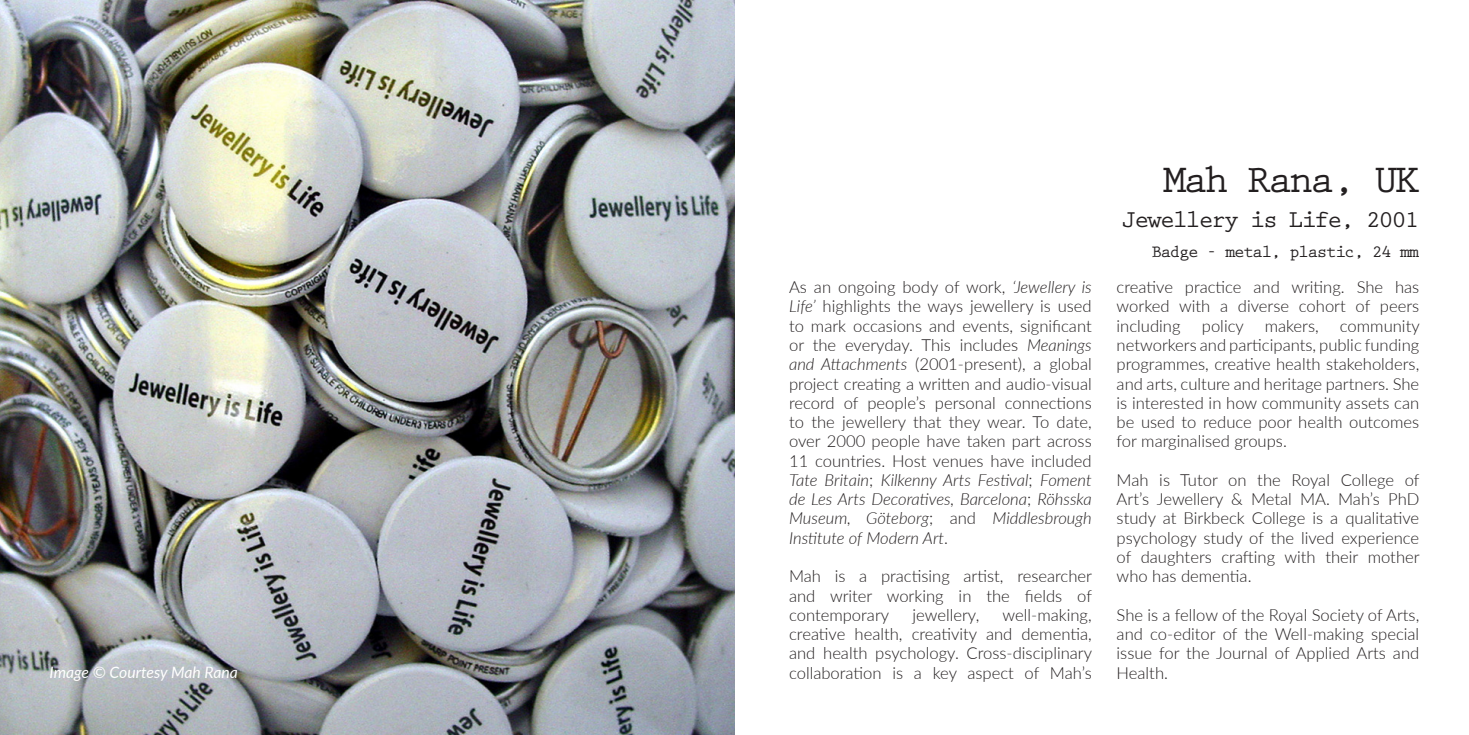
<style>
.page{position:relative;width:1469px;height:735px;background:#fff}
.page>*{position:absolute;margin:0;border:0;box-sizing:border-box;transform-origin:0 0}
.t1{font:700 40.25px "Prestige Elite Std";letter-spacing:-.075em;color:#231f20}
.t2{font:700 24.5px "Prestige Elite Std";letter-spacing:-.075em;color:#231f20}
.t3{font:700 17.5px "Prestige Elite Std";letter-spacing:-.075em;color:#231f20}
.t4{font:300 16.62px/19.2px "Lato";color:#231f20;text-align:justify}
.t5{font:italic 15.75px "Lato";color:#fff}
.s1{font-style:italic}
</style>
<div class="page">
<img style="left:0;top:0;width:734px;height:734px">
<p class="t5" style="left:50px;top:660px;width:190px">Image © Courtesy Mah Rana</p>
<p class="t4" style="left:789px;top:277px;width:304px">As an ongoing body of work, <span class="s1">‘Jewellery is Life’</span> highlights the ways jewellery is used to mark occasions and events, significant or the everyday. This includes <span class="s1">Meanings and Attachments</span> (2001-present), a global project creating a written and audio-visual record of people’s personal connections to the jewellery that they wear. To date, over 2000 people have taken part across 11 countries. Host venues have included <span class="s1">Tate Britain</span>; <span class="s1">Kilkenny Arts Festival</span>; <span class="s1">Foment de Les Arts Decoratives, Barcelona</span>; <span class="s1">Röhsska Museum, Göteborg</span>; and <span class="s1">Middlesbrough Institute of Modern Art</span>.</p>
<p class="t4" style="left:789px;top:565px;width:304px">Mah is a practising artist, researcher and writer working in the fields of contemporary</p>
<p class="t4" style="left:789px;top:604px;width:304px;text-indent:213px">well-making, creative health, creativity and dementia, and health psychology. Cross-disciplinary collaboration is a key aspect of Mah’s</p>
<p class="t4" style="left:912px;top:604px;width:68px">jewellery,</p>
<p class="t1" style="left:1162px;top:158px;width:258px">Mah Rana, UK</p>
<p class="t2" style="left:1121px;top:206px;width:299px">Jewellery is Life, 2001</p>
<p class="t3" style="left:1151px;top:242px;width:269px">Badge - metal, plastic, 24 mm</p>
<p class="t4" style="left:1116px;top:277px;width:304px">creative practice and writing. She has worked with a diverse cohort of peers including</p>
<p class="t4" style="left:1201px;top:315px;width:43px">policy</p>
<p class="t4" style="left:1264px;top:315px;width:55px">makers,</p>
<p class="t4" style="left:1116px;top:315px;width:304px;text-indent:223px">community networkers and participants, public funding programmes, creative health stakeholders, and arts, culture and heritage partners. She is interested in how community assets can be used to reduce poor health outcomes for marginalised groups.</p>
<p class="t4" style="left:1116px;top:469px;width:304px">Mah is Tutor on the Royal College of Art’s Jewellery &amp; Metal MA. Mah’s PhD study at Birkbeck College is a qualitative psychology study of the lived experience of daughters crafting with their mother who has dementia.</p>
<p class="t4" style="left:1116px;top:604px;width:304px">She is a fellow of the Royal Society of Arts, and co-editor of the Well-making special issue for the Journal of Applied Arts and Health.</p>
</div>
